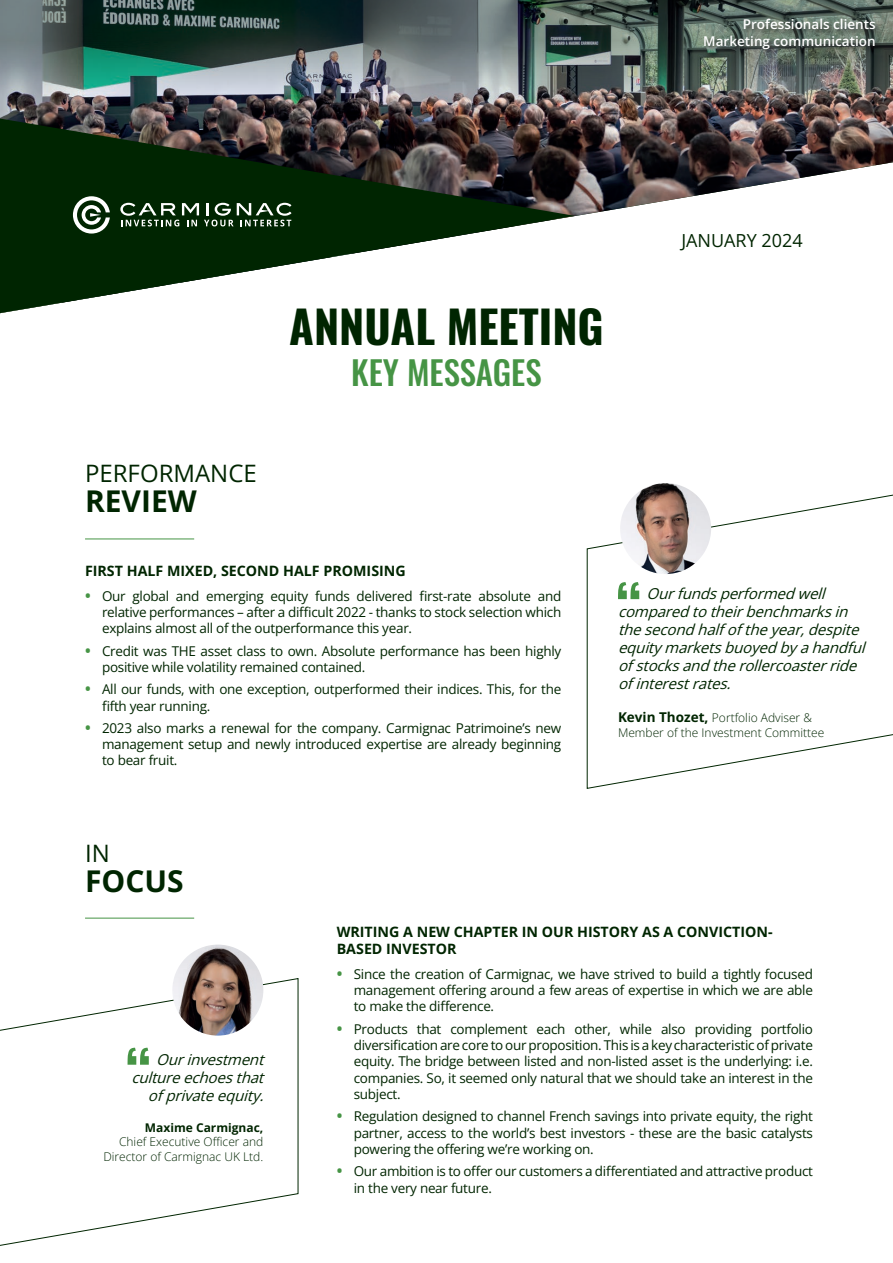
<style>
.page{position:relative;width:893px;height:1263px;background:#fff}
.page>*{position:absolute;margin:0;border:0;box-sizing:border-box;transform-origin:0 0}
.t1{font:700 45px "Oswald";color:#002501}
.t2{font:500 33px "Oswald";color:#469445}
.t3{font:700 30px "Open Sans";color:#002501}
.t4{font:24px "Open Sans";color:#002501}
.t5{font:18px "Open Sans";color:#002501}
.t6{font:italic 15px/18px "Open Sans";color:#002501}
.t7{font:700 14.25px/17.1px "Open Sans";color:#002501}
.t8{font:13.5px/16.2px "Open Sans";letter-spacing:-.02em;color:#002501;text-align:justify}
.t9{font:600 13.5px/16.2px "Open Sans";color:#fff;text-align:right}
.t10{font:300 12px/14.4px "Open Sans";color:#002501}
.t11{font:700 12px "Open Sans";color:#002501}
.s1{font-weight:700;font-size:15px;color:#469445}
.s2{font-weight:700;font-size:13.5px}
</style>
<div class="page">
<img style="left:0;top:94px;width:893px;height:220px">
<svg style="left:0;top:119px;width:575px;height:194px;fill:#022505"></svg>
<svg style="left:73px;top:196px;width:37px;height:38px"></svg>
<svg style="left:120px;top:203px;width:172px;height:23px"></svg>
<hr style="left:85px;top:539px;width:109px;height:1px;background:#469445">
<svg style="left:586px;top:492px;width:307px;height:297px"></svg>
<svg style="left:0;top:978px;width:299px;height:268px"></svg>
<svg style="left:618px;top:582px;width:21px;height:17px"></svg>
<img style="left:620px;top:483px;width:91px;height:91px;border-radius:45px">
<hr style="left:85px;top:918px;width:109px;height:1px;background:#469445">
<svg style="left:128px;top:1048px;width:21px;height:17px"></svg>
<img style="left:172px;top:944px;width:91px;height:91px;border-radius:45px">
<img style="left:0;top:0;width:893px;height:94px">
<div style="left:703px;top:18px;width:179px;height:38px;background:#231f20;opacity:.75"></div>
<p class="t9" style="left:703px;top:16px;width:174px">Professionals clients<br>Marketing communication</p>
<h3 class="t4" style="left:85px;top:457px;width:173px">PERFORMANCE</h3>
<h3 class="t3" style="left:85px;top:481px;width:113px">REVIEW</h3>
<h1 class="t1" style="left:289px;top:304px;width:316px">ANNUAL MEETING</h1>
<h2 class="t2" style="left:351px;top:355px;width:192px">KEY MESSAGES</h2>
<h3 class="t5" style="left:681px;top:228px;width:123px">JANUARY 2024</h3>
<p class="t7" style="left:85px;top:562px;width:322px">FIRST HALF MIXED, SECOND HALF PROMISING</p>
<p class="t8" style="left:102px;top:587px;width:461px;text-indent:-17px"><span class="s1">•</span> Our global and emerging equity funds delivered first-rate absolute and relative performances – after a difficult 2022 - thanks to stock selection which explains almost all of the outperformance this year.</p>
<p class="t8" style="left:102px;top:642px;width:461px;text-indent:-17px"><span class="s1">•</span> Credit was THE asset class to own. Absolute performance has been highly positive while volatility remained contained.</p>
<p class="t8" style="left:102px;top:681px;width:461px;text-indent:-17px"><span class="s1">•</span> All our funds, with one exception, outperformed their indices. This, for the fifth year running.</p>
<p class="t8" style="left:102px;top:720px;width:461px;text-indent:-17px"><span class="s1">•</span> 2023 also marks a renewal for the company. Carmignac Patrimoine’s new management setup and newly introduced expertise are already beginning to bear fruit.</p>
<p class="t10" style="left:618px;top:711px;width:208px"><span class="s2">Kevin Thozet,</span> Portfolio Adviser &amp;<br>Member of the Investment Committee</p>
<p class="t6" style="left:618px;top:584px;width:254px;text-indent:29px">Ourfundsperformedwell comparedtotheirbenchmarksin thesecondhalfoftheyear,despite equitymarketsbuoyedbyahandful ofstocksandtherollercoasterride ofinterestrates.</p>
<h3 class="t4" style="left:85px;top:837px;width:26px">IN</h3>
<h3 class="t3" style="left:85px;top:861px;width:100px">FOCUS</h3>
<p class="t6" style="left:131px;top:1050px;width:139px;text-align:right">Ourinvestment cultureechoesthat ofprivateequity.</p>
<p class="t11" style="left:145px;top:1119px;width:120px">Maxime Carmignac,</p>
<p class="t10" style="left:103px;top:1134px;width:161px;text-align:right">Chief Executive Officer and<br>Director of Carmignac UK Ltd.</p>
<p class="t7" style="left:337px;top:923px;width:437px">WRITING A NEW CHAPTER IN OUR HISTORY AS A CONVICTION-<br>BASED INVESTOR</p>
<p class="t8" style="left:354px;top:966px;width:461px;text-indent:-17px"><span class="s1">•</span> Since the creation of Carmignac, we have strived to build a tightly focused management offering around a few areas of expertise in which we are able to make the difference.</p>
<p class="t8" style="left:354px;top:1021px;width:461px;text-indent:-17px"><span class="s1">•</span> Products that complement each other, while also providing portfolio diversification are core to our proposition. This is a key characteristic of private equity. The bridge between listed and non-listed asset is the underlying: i.e. companies. So, it seemed only natural that we should take an interest in the subject.</p>
<p class="t8" style="left:354px;top:1108px;width:461px;text-indent:-17px"><span class="s1">•</span> Regulation designed to channel French savings into private equity, the right partner, access to the world’s best investors - these are the basic catalysts powering the offering we’re working on.</p>
<p class="t8" style="left:354px;top:1163px;width:461px;text-indent:-17px"><span class="s1">•</span> Our ambition is to offer our customers a differentiated and attractive product in the very near future.</p>
</div>
